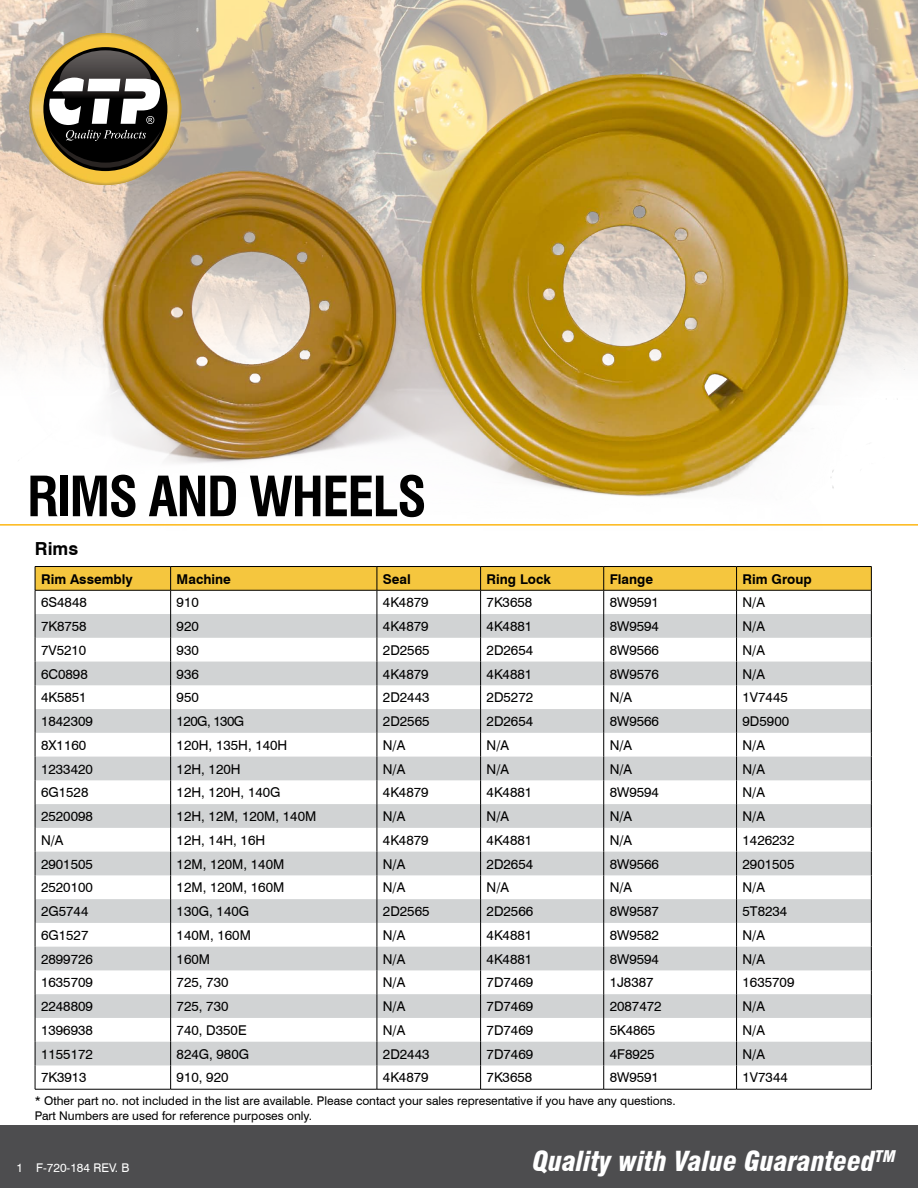
<style>
.page{position:relative;width:918px;height:1188px;background:#fff}
.page>*{position:absolute;margin:0;border:0;box-sizing:border-box;transform-origin:0 0}
.t1{font:700 condensed 54px "Swiss 721 BT";letter-spacing:-.03em;color:#000}
.t2{font:italic 900 condensed 27px "Swiss 721 BT";color:#fff}
.t3{font:700 18px "Swiss 721 BT";color:#000}
.t4{font:13.5px "Swiss 721 BT";color:#000}
.t5{font:700 13.5px "Swiss 721 BT";color:#000}
.t6{font:13.5px "Swiss 721 BT";letter-spacing:-.04em;color:#000}
.t7{font:12px/14.4px "Swiss 721 BT";color:#000}
.t8{font:12px "Swiss 721 BT";color:#fff}
</style>
<div class="page">
<img style="left:0;top:0;width:918px;height:497px">
<div style="left:0;top:1125px;width:918px;height:63px;background:#4d4d4f"></div>
<hr style="left:0;top:524px;width:918px;height:2px;background:#fdb714">
<img style="left:65px;top:33px;width:81px;height:3px">
<img style="left:29px;top:80px;width:3px;height:70px">
<img style="left:179px;top:80px;width:2px;height:70px">
<img style="left:76px;top:183px;width:59px;height:2px">
<img style="left:32px;top:36px;width:147px;height:147px">
<svg style="left:35px;top:45px;width:141px;height:134px;background:#827453"></svg>
<hr style="left:35px;top:566px;width:136px;height:1px;background:#000">
<hr style="left:171px;top:566px;width:206px;height:1px;background:#000">
<hr style="left:377px;top:566px;width:104px;height:1px;background:#000">
<hr style="left:481px;top:566px;width:123px;height:1px;background:#000">
<hr style="left:604px;top:566px;width:133px;height:1px;background:#000">
<hr style="left:737px;top:566px;width:135px;height:1px;background:#000">
<svg style="left:35px;top:567px;width:837px;height:522px"></svg>
<hr style="left:35px;top:590px;width:136px;height:1px;background:#000">
<hr style="left:171px;top:590px;width:206px;height:1px;background:#000">
<hr style="left:377px;top:590px;width:104px;height:1px;background:#000">
<hr style="left:481px;top:590px;width:123px;height:1px;background:#000">
<hr style="left:604px;top:590px;width:133px;height:1px;background:#000">
<hr style="left:737px;top:590px;width:135px;height:1px;background:#000">
<hr style="left:35px;top:1089px;width:136px;height:1px;background:#000">
<hr style="left:171px;top:1089px;width:206px;height:1px;background:#000">
<hr style="left:377px;top:1089px;width:104px;height:1px;background:#000">
<hr style="left:481px;top:1089px;width:123px;height:1px;background:#000">
<hr style="left:604px;top:1089px;width:133px;height:1px;background:#000">
<hr style="left:737px;top:1089px;width:135px;height:1px;background:#000">
<h1 class="t1" style="left:27px;top:464px;width:401px">RIMS AND WHEELS</h1>
<h3 class="t3" style="left:35px;top:538px;width:45px">Rims</h3>
<p class="t5" style="left:41px;top:571px;width:93px">Rim Assembly</p>
<p class="t5" style="left:177px;top:571px;width:56px">Machine</p>
<p class="t5" style="left:383px;top:571px;width:29px">Seal</p>
<p class="t5" style="left:487px;top:571px;width:66px">Ring Lock</p>
<p class="t5" style="left:610px;top:571px;width:45px">Flange</p>
<p class="t5" style="left:743px;top:571px;width:71px">Rim Group</p>
<p class="t4" style="left:41px;top:594px;width:47px">6S4848</p>
<p class="t4" style="left:177px;top:594px;width:24px">910</p>
<p class="t4" style="left:383px;top:594px;width:47px">4K4879</p>
<p class="t4" style="left:487px;top:594px;width:47px">7K3658</p>
<p class="t4" style="left:610px;top:594px;width:51px">8W9591</p>
<p class="t4" style="left:743px;top:594px;width:24px">N/A</p>
<p class="t4" style="left:41px;top:618px;width:47px">7K8758</p>
<p class="t4" style="left:177px;top:618px;width:24px">920</p>
<p class="t4" style="left:383px;top:618px;width:47px">4K4879</p>
<p class="t4" style="left:487px;top:618px;width:47px">4K4881</p>
<p class="t4" style="left:610px;top:618px;width:51px">8W9594</p>
<p class="t4" style="left:743px;top:618px;width:24px">N/A</p>
<p class="t4" style="left:41px;top:642px;width:47px">7V5210</p>
<p class="t4" style="left:177px;top:642px;width:24px">930</p>
<p class="t4" style="left:383px;top:642px;width:48px">2D2565</p>
<p class="t4" style="left:487px;top:642px;width:48px">2D2654</p>
<p class="t4" style="left:610px;top:642px;width:51px">8W9566</p>
<p class="t4" style="left:743px;top:642px;width:24px">N/A</p>
<p class="t4" style="left:41px;top:666px;width:48px">6C0898</p>
<p class="t4" style="left:177px;top:666px;width:24px">936</p>
<p class="t4" style="left:383px;top:666px;width:47px">4K4879</p>
<p class="t4" style="left:487px;top:666px;width:47px">4K4881</p>
<p class="t4" style="left:610px;top:666px;width:51px">8W9576</p>
<p class="t4" style="left:743px;top:666px;width:24px">N/A</p>
<p class="t4" style="left:41px;top:689px;width:47px">4K5851</p>
<p class="t4" style="left:177px;top:689px;width:24px">950</p>
<p class="t4" style="left:383px;top:689px;width:48px">2D2443</p>
<p class="t4" style="left:487px;top:689px;width:48px">2D5272</p>
<p class="t4" style="left:610px;top:689px;width:24px">N/A</p>
<p class="t4" style="left:743px;top:689px;width:47px">1V7445</p>
<p class="t4" style="left:41px;top:713px;width:53px">1842309</p>
<p class="t6" style="left:177px;top:713px;width:69px">120G, 130G</p>
<p class="t4" style="left:383px;top:713px;width:48px">2D2565</p>
<p class="t4" style="left:487px;top:713px;width:48px">2D2654</p>
<p class="t4" style="left:610px;top:713px;width:51px">8W9566</p>
<p class="t4" style="left:743px;top:713px;width:48px">9D5900</p>
<p class="t4" style="left:41px;top:737px;width:47px">8X1160</p>
<p class="t4" style="left:177px;top:737px;width:112px">120H, 135H, 140H</p>
<p class="t4" style="left:383px;top:737px;width:24px">N/A</p>
<p class="t4" style="left:487px;top:737px;width:24px">N/A</p>
<p class="t4" style="left:610px;top:737px;width:24px">N/A</p>
<p class="t4" style="left:743px;top:737px;width:24px">N/A</p>
<p class="t4" style="left:41px;top:761px;width:53px">1233420</p>
<p class="t4" style="left:177px;top:761px;width:65px">12H, 120H</p>
<p class="t4" style="left:383px;top:761px;width:24px">N/A</p>
<p class="t4" style="left:487px;top:761px;width:24px">N/A</p>
<p class="t4" style="left:610px;top:761px;width:24px">N/A</p>
<p class="t4" style="left:743px;top:761px;width:24px">N/A</p>
<p class="t4" style="left:41px;top:784px;width:49px">6G1528</p>
<p class="t4" style="left:177px;top:784px;width:105px">12H, 120H, 140G</p>
<p class="t4" style="left:383px;top:784px;width:47px">4K4879</p>
<p class="t4" style="left:487px;top:784px;width:47px">4K4881</p>
<p class="t4" style="left:610px;top:784px;width:51px">8W9594</p>
<p class="t4" style="left:743px;top:784px;width:24px">N/A</p>
<p class="t4" style="left:41px;top:808px;width:53px">2520098</p>
<p class="t4" style="left:177px;top:808px;width:141px">12H, 12M, 120M, 140M</p>
<p class="t4" style="left:383px;top:808px;width:24px">N/A</p>
<p class="t4" style="left:487px;top:808px;width:24px">N/A</p>
<p class="t4" style="left:610px;top:808px;width:24px">N/A</p>
<p class="t4" style="left:743px;top:808px;width:24px">N/A</p>
<p class="t4" style="left:41px;top:832px;width:24px">N/A</p>
<p class="t4" style="left:177px;top:832px;width:90px">12H, 14H, 16H</p>
<p class="t4" style="left:383px;top:832px;width:47px">4K4879</p>
<p class="t4" style="left:487px;top:832px;width:47px">4K4881</p>
<p class="t4" style="left:610px;top:832px;width:24px">N/A</p>
<p class="t4" style="left:743px;top:832px;width:53px">1426232</p>
<p class="t4" style="left:41px;top:856px;width:53px">2901505</p>
<p class="t4" style="left:177px;top:856px;width:109px">12M, 120M, 140M</p>
<p class="t4" style="left:383px;top:856px;width:24px">N/A</p>
<p class="t4" style="left:487px;top:856px;width:48px">2D2654</p>
<p class="t4" style="left:610px;top:856px;width:51px">8W9566</p>
<p class="t4" style="left:743px;top:856px;width:53px">2901505</p>
<p class="t4" style="left:41px;top:879px;width:53px">2520100</p>
<p class="t4" style="left:177px;top:879px;width:109px">12M, 120M, 160M</p>
<p class="t4" style="left:383px;top:879px;width:24px">N/A</p>
<p class="t4" style="left:487px;top:879px;width:24px">N/A</p>
<p class="t4" style="left:610px;top:879px;width:24px">N/A</p>
<p class="t4" style="left:743px;top:879px;width:24px">N/A</p>
<p class="t4" style="left:41px;top:903px;width:49px">2G5744</p>
<p class="t4" style="left:177px;top:903px;width:74px">130G, 140G</p>
<p class="t4" style="left:383px;top:903px;width:48px">2D2565</p>
<p class="t4" style="left:487px;top:903px;width:48px">2D2566</p>
<p class="t4" style="left:610px;top:903px;width:51px">8W9587</p>
<p class="t4" style="left:743px;top:903px;width:46px">5T8234</p>
<p class="t4" style="left:41px;top:927px;width:49px">6G1527</p>
<p class="t4" style="left:177px;top:927px;width:76px">140M, 160M</p>
<p class="t4" style="left:383px;top:927px;width:24px">N/A</p>
<p class="t4" style="left:487px;top:927px;width:47px">4K4881</p>
<p class="t4" style="left:610px;top:927px;width:51px">8W9582</p>
<p class="t4" style="left:743px;top:927px;width:24px">N/A</p>
<p class="t4" style="left:41px;top:951px;width:53px">2899726</p>
<p class="t4" style="left:177px;top:951px;width:35px">160M</p>
<p class="t4" style="left:383px;top:951px;width:24px">N/A</p>
<p class="t4" style="left:487px;top:951px;width:47px">4K4881</p>
<p class="t4" style="left:610px;top:951px;width:51px">8W9594</p>
<p class="t4" style="left:743px;top:951px;width:24px">N/A</p>
<p class="t4" style="left:41px;top:974px;width:53px">1635709</p>
<p class="t4" style="left:177px;top:974px;width:53px">725, 730</p>
<p class="t4" style="left:383px;top:974px;width:24px">N/A</p>
<p class="t4" style="left:487px;top:974px;width:48px">7D7469</p>
<p class="t4" style="left:610px;top:974px;width:45px">1J8387</p>
<p class="t4" style="left:743px;top:974px;width:53px">1635709</p>
<p class="t4" style="left:41px;top:998px;width:53px">2248809</p>
<p class="t4" style="left:177px;top:998px;width:53px">725, 730</p>
<p class="t4" style="left:383px;top:998px;width:24px">N/A</p>
<p class="t4" style="left:487px;top:998px;width:48px">7D7469</p>
<p class="t4" style="left:610px;top:998px;width:53px">2087472</p>
<p class="t4" style="left:743px;top:998px;width:24px">N/A</p>
<p class="t4" style="left:41px;top:1022px;width:53px">1396938</p>
<p class="t4" style="left:177px;top:1022px;width:72px">740, D350E</p>
<p class="t4" style="left:383px;top:1022px;width:24px">N/A</p>
<p class="t4" style="left:487px;top:1022px;width:48px">7D7469</p>
<p class="t4" style="left:610px;top:1022px;width:47px">5K4865</p>
<p class="t4" style="left:743px;top:1022px;width:24px">N/A</p>
<p class="t4" style="left:41px;top:1046px;width:53px">1155172</p>
<p class="t4" style="left:177px;top:1046px;width:74px">824G, 980G</p>
<p class="t4" style="left:383px;top:1046px;width:48px">2D2443</p>
<p class="t4" style="left:487px;top:1046px;width:48px">7D7469</p>
<p class="t4" style="left:610px;top:1046px;width:46px">4F8925</p>
<p class="t4" style="left:743px;top:1046px;width:24px">N/A</p>
<p class="t4" style="left:41px;top:1069px;width:47px">7K3913</p>
<p class="t4" style="left:177px;top:1069px;width:53px">910, 920</p>
<p class="t4" style="left:383px;top:1069px;width:47px">4K4879</p>
<p class="t4" style="left:487px;top:1069px;width:47px">7K3658</p>
<p class="t4" style="left:610px;top:1069px;width:51px">8W9591</p>
<p class="t4" style="left:743px;top:1069px;width:47px">1V7344</p>
<p class="t7" style="left:35px;top:1094px;width:642px">* Other part no. not included in the list are available. Please contact your sales representative if you have any questions.<br>Part Numbers are used for reference purposes only.</p>
<p class="t8" style="left:17px;top:1161px;width:114px">1 F-720-184 REV. B</p>
<h2 class="t2" style="left:533px;top:1145px;width:364px">Quality with Value Guaranteed<sup>TM</sup></h2>
</div>
